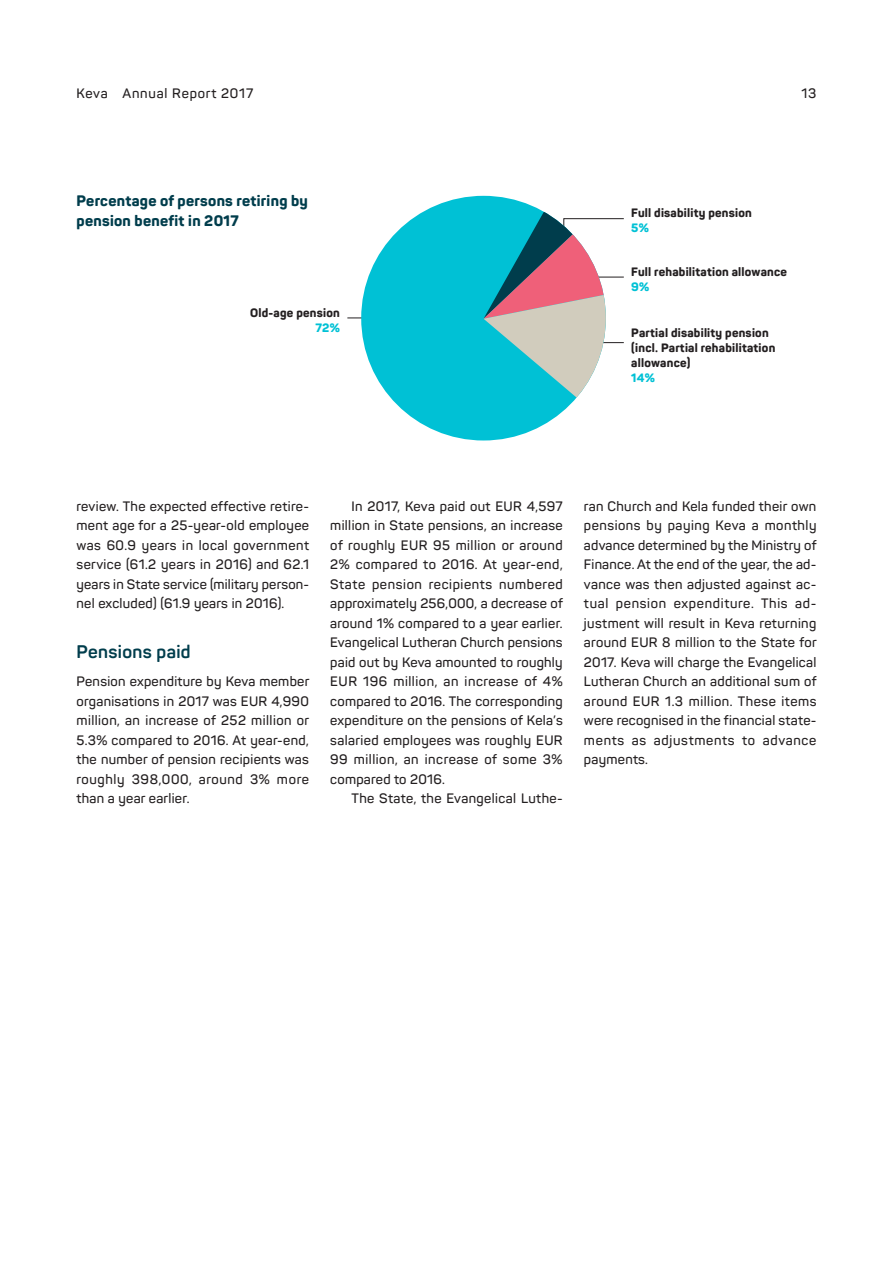
<style>
.page{position:relative;width:893px;height:1263px;background:#fff}
.page>*{position:absolute;margin:0;border:0;box-sizing:border-box;transform-origin:0 0}
.otsikko_2{font:700 18px "Panton";letter-spacing:.02em;color:#003d4c}
.otsikko_3{font:800 15px/19.5px "Panton";letter-spacing:.02em;color:#003d4c}
.teksti{font:600 13.5px/19.5px "Panton";letter-spacing:.03em;color:#231f20;text-align:justify}
.teksti_-sis{font:600 13.5px/19.5px "Panton";letter-spacing:.025em;color:#231f20;text-align:justify}
.teksti-2{font:600 13.5px "Panton";letter-spacing:.06em;color:#231f20}
.teksti_-sis-2{font:800 12px/15px "Panton";letter-spacing:.02em;color:#231f20}
.teksti_-sis-3{font:800 12px "Panton";color:#00c1d5}
</style>
<div class="page">
<svg style="left:347px;top:306px;width:15px;height:12px"></svg>
<div style="left:361px;top:196px;width:245px;height:244px;background:#00c1d5;border-radius:50%"></div>
<svg style="left:484px;top:196px;width:140px;height:244px"></svg>
<p class="teksti-2" style="left:77px;top:85px;width:178px">Keva Annual Report 2017</p>
<p class="teksti" style="left:801px;top:84px;width:16px">13</p>
<p class="otsikko_3" style="left:77px;top:191px;width:233px">Percentage of persons retiring by pension benefit in 2017</p>
<p class="teksti_-sis-2" style="left:250px;top:305px;width:91px">Old-age pension</p>
<p class="teksti_-sis-3" style="left:315px;top:320px;width:26px">72%</p>
<p class="teksti_-sis-2" style="left:631px;top:205px;width:122px">Full disability pension</p>
<p class="teksti_-sis-3" style="left:631px;top:220px;width:19px">5%</p>
<p class="teksti_-sis-2" style="left:631px;top:264px;width:157px">Full rehabilitation allowance</p>
<p class="teksti_-sis-3" style="left:631px;top:279px;width:20px">9%</p>
<p class="teksti_-sis-2" style="left:631px;top:325px;width:146px">Partial disability pension (incl. Partial rehabilitation allowance)</p>
<p class="teksti_-sis-3" style="left:631px;top:370px;width:25px">14%</p>
<p class="teksti" style="left:77px;top:496px;width:234px">review. The expected effective retire&shy;ment age for a 25-year-old employee was 60.9 years in local government service (61.2 years in 2016) and 62.1 years in State service (military person&shy;nel excluded) (61.9 years in 2016).</p>
<p class="otsikko_2" style="left:77px;top:640px;width:116px">Pensions paid</p>
<p class="teksti_-sis" style="left:77px;top:671px;width:234px">Pension expenditure by Keva member organisations in 2017 was EUR 4,990 million, an increase of 252 million or 5.3% compared to 2016. At year-end, the number of pension recipients was roughly 398,000, around 3% more than a year earlier.</p>
<p class="teksti" style="left:330px;top:496px;width:234px;text-indent:21px">In 2017, Keva paid out EUR 4,597 million in State pensions, an increase of roughly EUR 95 million or around 2% compared to 2016. At year-end, State pension recipients numbered approximately 256,000, a decrease of around 1% compared to a year earlier.<br>Evangelical Lutheran Church pensions paid out by Keva amounted to roughly EUR 196 million, an increase of 4% compared to 2016. The corresponding expenditure on the pensions of Kela’s salaried employees was roughly EUR 99 million, an increase of some 3% compared to 2016.</p>
<p class="teksti" style="left:351px;top:788px;width:213px">The State, the Evangelical Luthe-</p>
<p class="teksti" style="left:584px;top:496px;width:234px">ran Church and Kela funded their own pensions by paying Keva a monthly advance determined by the Ministry of Finance. At the end of the year, the ad&shy;vance was then adjusted against ac&shy;tual pension expenditure. This ad&shy;justment will result in Keva returning around EUR 8 million to the State for 2017. Keva will charge the Evangelical Lutheran Church an additional sum of around EUR 1.3 million. These items were recognised in the financial state&shy;ments as adjustments to advance payments.</p>
</div>
